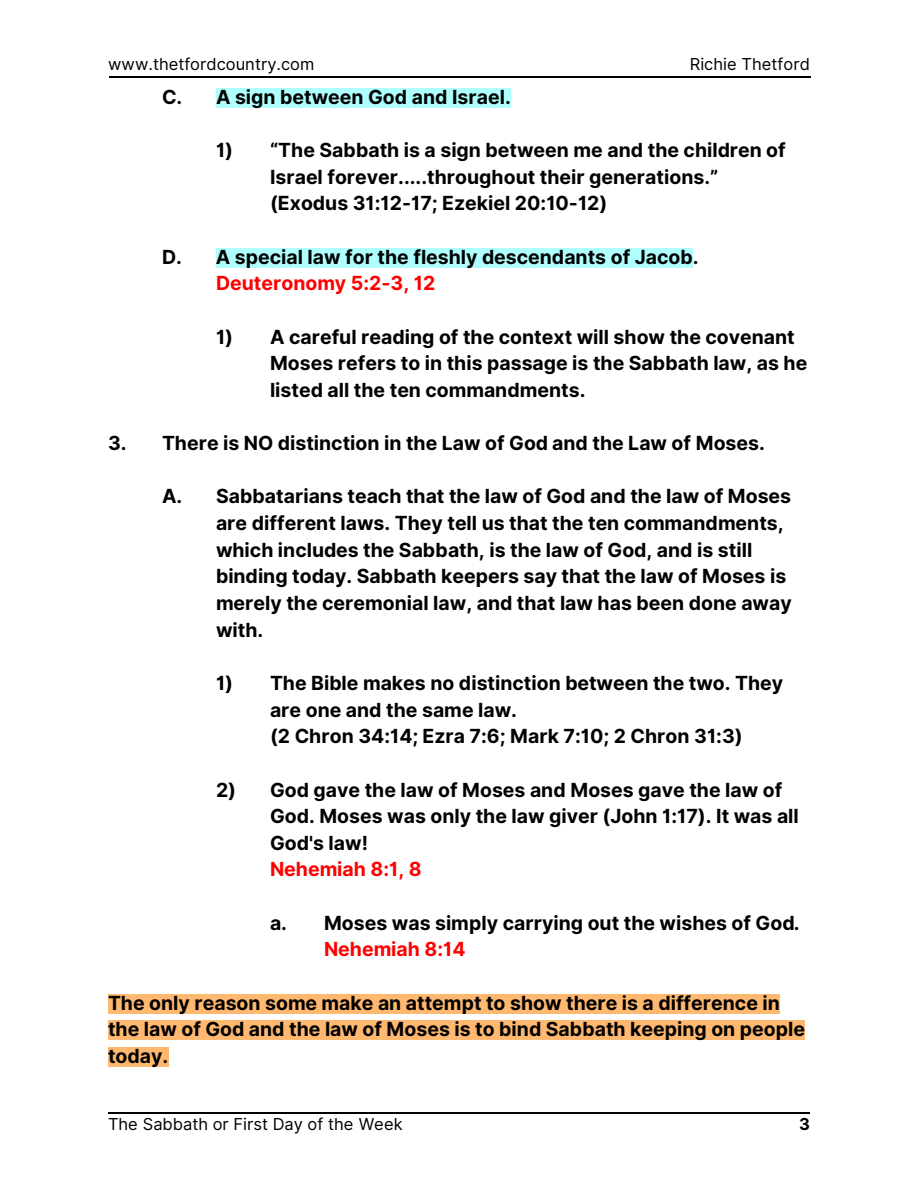
<style>
.page{position:relative;width:918px;height:1188px;background:#fff}
.page>*{position:absolute;margin:0;border:0;box-sizing:border-box;transform-origin:0 0}
.t1{font:700 19.5px/26.7px "Inter";color:#000}
.t2{font:700 19.5px "Inter";color:#f00}
.t3{font:16.5px "Inter";color:#000}
.t4{font:700 16.5px "Inter";color:#000}
</style>
<div class="page">
<hr style="left:109px;top:77px;width:702px;height:1px;background:#000">
<div style="left:216px;top:88px;width:295px;height:20px;background:#b0ffff"></div>
<div style="left:216px;top:248px;width:477px;height:20px;background:#b0ffff"></div>
<div style="left:108px;top:994px;width:672px;height:19px;background:#ffb870"></div>
<div style="left:108px;top:1021px;width:697px;height:19px;background:#ffb870"></div>
<div style="left:108px;top:1047px;width:60px;height:20px;background:#ffb870"></div>
<hr style="left:108px;top:1113px;width:702px;height:1px;background:#000">
<p class="t3" style="left:108px;top:54px;width:208px">www.thetfordcountry.com</p>
<p class="t3" style="left:690px;top:54px;width:122px">Richie Thetford</p>
<p class="t1" style="left:162px;top:83px;width:350px">C. A sign between God and Israel.</p>
<p class="t1" style="left:270px;top:137px;width:517px;text-indent:-54px">1) “The Sabbath is a sign between me and the children of<br>Israel forever.....throughout their generations.” (Exodus 31:12-17; Ezekiel 20:10-12)</p>
<p class="t1" style="left:162px;top:243px;width:538px">D. A special law for the fleshly descendants of Jacob.</p>
<p class="t2" style="left:216px;top:272px;width:221px">Deuteronomy 5:2-3, 12</p>
<p class="t1" style="left:270px;top:323px;width:539px;text-indent:-54px">1) A careful reading of the context will show the covenant<br>Moses refers to in this passage is the Sabbath law, as he listed all the ten commandments.</p>
<p class="t1" style="left:108px;top:430px;width:658px">3. There is NO distinction in the Law of God and the Law of Moses.</p>
<p class="t1" style="left:216px;top:483px;width:577px;text-indent:-54px">A. Sabbatarians teach that the law of God and the law of Moses are different laws. They tell us that the ten commandments, which includes the Sabbath, is the law of God, and is still binding today. Sabbath keepers say that the law of Moses is merely the ceremonial law, and that law has been done away with.</p>
<p class="t1" style="left:270px;top:669px;width:515px;text-indent:-54px">1) The Bible makes no distinction between the two. They are one and the same law.<br>(2 Chron 34:14; Ezra 7:6; Mark 7:10; 2 Chron 31:3)</p>
<p class="t1" style="left:270px;top:776px;width:530px;text-indent:-54px">2) God gave the law of Moses and Moses gave the law of<br>God. Moses was only the law giver (John 1:17). It was all<br>God's law!</p>
<p class="t2" style="left:270px;top:858px;width:153px">Nehemiah 8:1, 8</p>
<p class="t1" style="left:270px;top:909px;width:531px">a. Moses was simply carrying out the wishes of God.</p>
<p class="t2" style="left:324px;top:938px;width:143px">Nehemiah 8:14</p>
<p class="t1" style="left:108px;top:989px;width:698px">The only reason some make an attempt to show there is a difference in the law of God and the law of Moses is to bind Sabbath keeping on people today.</p>
<p class="t3" style="left:108px;top:1114px;width:296px">The Sabbath or First Day of the Week</p>
<p class="t4" style="left:799px;top:1114px;width:12px">3</p>
</div>
